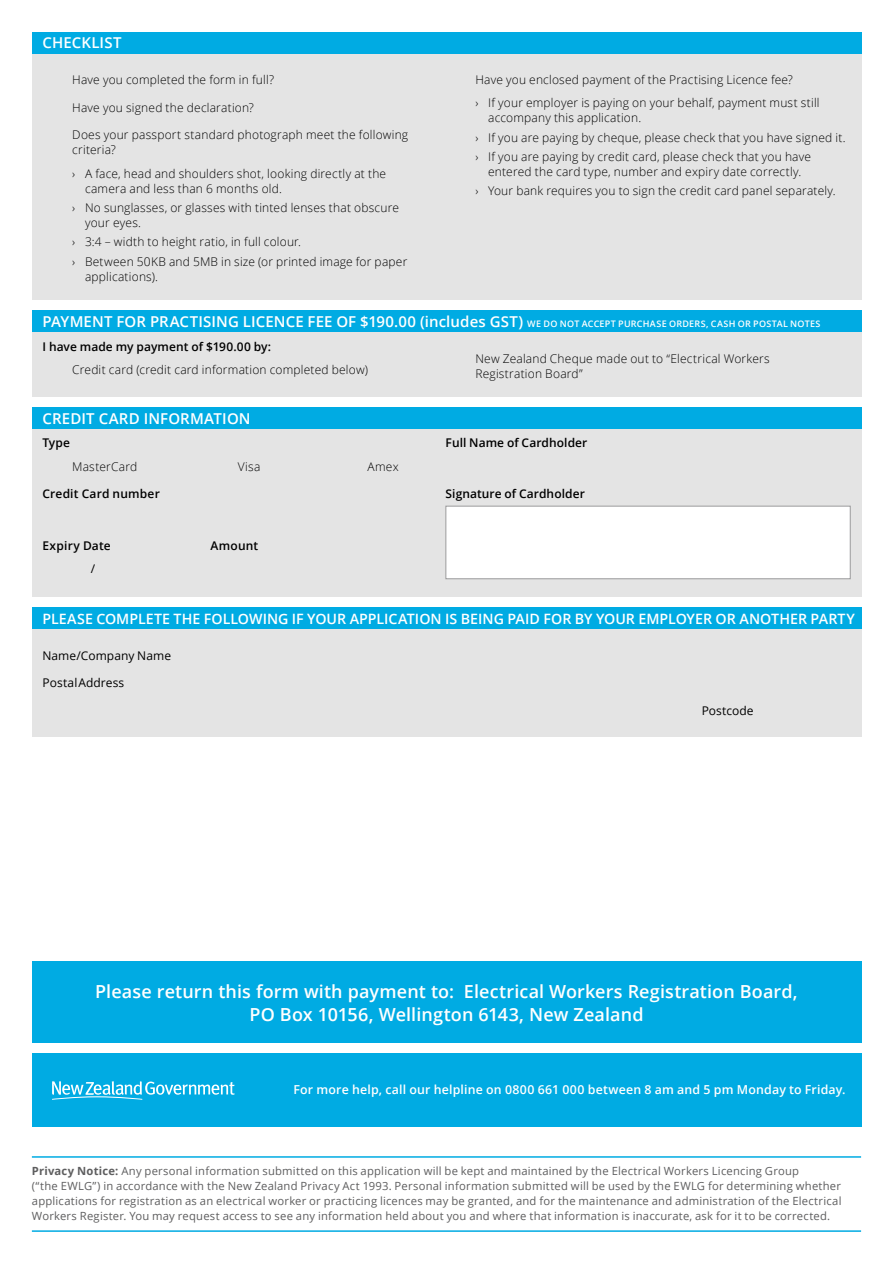
<style>
.page{position:relative;width:893px;height:1263px;background:#fff}
.page>*{position:absolute;margin:0;border:0;box-sizing:border-box;transform-origin:0 0}
.Blue_Box_Section_hea{font:600 18px "Open Sans";letter-spacing:.005em;color:#fff}
.Section_Head{font:600 15px "Open Sans";letter-spacing:.005em;color:#fff}
.Section_Head-2{font:600 14.25px "Open Sans";color:#fff}
.Blue_Box_Section_hea-2{font:600 12.3px "Open Sans";letter-spacing:.015em;color:#fff}
.Form_copy_2{font:300 12px/15px "Open Sans";letter-spacing:.015em;color:#000}
.Form_copy_2-2{font:600 12px "Open Sans";letter-spacing:.005em;color:#000}
.Form_Body{font:12px "Open Sans";letter-spacing:.005em;color:#000}
.Privacy_Notice{font:11.25px/15px "Open Sans";letter-spacing:.02em;color:#5e5e5f}
.s1{font-size:9px}
.s2{font-weight:700}
</style>
<div class="page">
<hr style="left:32px;top:1156px;width:829px;height:2px;background:#00abe3">
<hr style="left:32px;top:1230px;width:829px;height:2px;background:#00abe3">
<div style="left:32px;top:961px;width:829px;height:82px;background:#00abe3"></div>
<div style="left:32px;top:1053px;width:829px;height:74px;background:#00abe3"></div>
<svg style="left:52px;top:1081px;width:183px;height:19px"></svg>
<div style="left:32px;top:32px;width:829px;height:268px;background:#e4e4e4"></div>
<div style="left:32px;top:407px;width:829px;height:190px;background:#e4e4e4"></div>
<div style="left:32px;top:608px;width:829px;height:128px;background:#e4e4e4"></div>
<div style="left:32px;top:311px;width:829px;height:85px;background:#e4e4e4"></div>
<div style="left:32px;top:32px;width:829px;height:21px;background:#00abe3"></div>
<div style="left:32px;top:407px;width:829px;height:22px;background:#00abe3"></div>
<div style="left:32px;top:608px;width:829px;height:21px;background:#00abe3"></div>
<div style="left:32px;top:311px;width:829px;height:21px;background:#00abe3"></div>
<div style="left:446px;top:506px;width:404px;height:73px;background:#fff;border:1px solid #9b9b9c"></div>
<p class="Section_Head" style="left:43px;top:33px;width:81px">CHECKLIST</p>
<p class="Form_copy_2" style="left:72px;top:72px;width:203px">Have you completed the form in full?</p>
<p class="Form_copy_2" style="left:72px;top:99px;width:183px">Have you signed the declaration?</p>
<p class="Form_copy_2" style="left:72px;top:127px;width:337px">Does your passport standard photograph meet the following criteria?</p>
<p class="Form_copy_2" style="left:85px;top:166px;width:303px;text-indent:-13px">› A face, head and shoulders shot, looking directly at the camera and less than 6 months old.</p>
<p class="Form_copy_2" style="left:85px;top:200px;width:315px;text-indent:-13px">› No sunglasses, or glasses with tinted lenses that obscure your eyes.</p>
<p class="Form_copy_2" style="left:72px;top:234px;width:230px">› 3:4 – width to height ratio, in full colour.</p>
<p class="Form_copy_2" style="left:85px;top:253px;width:324px;text-indent:-13px">› Between 50KB and 5MB in size (or printed image for paper applications).</p>
<p class="Form_copy_2" style="left:475px;top:72px;width:319px">Have you enclosed payment of the Practising Licence fee?</p>
<p class="Form_copy_2" style="left:488px;top:95px;width:333px;text-indent:-13px">› If your employer is paying on your behalf, payment must still accompany this application.</p>
<p class="Form_copy_2" style="left:475px;top:129px;width:372px">› If you are paying by cheque, please check that you have signed it.</p>
<p class="Form_copy_2" style="left:475px;top:149px;width:337px;text-align:center">› If you are paying by credit card, please check that you have entered the card type, number and expiry date correctly.</p>
<p class="Form_copy_2" style="left:475px;top:183px;width:362px">› Your bank requires you to sign the credit card panel separately.</p>
<p class="Section_Head" style="left:43px;top:311px;width:779px">PAYMENT FOR PRACTISING LICENCE FEE OF $190.00 (includes GST) <span class="s1">WE DO NOT ACCEPT PURCHASE ORDERS, CASH OR POSTAL NOTES</span></p>
<p class="Form_copy_2-2" style="left:43px;top:338px;width:230px">I have made my payment of $190.00 by:</p>
<p class="Form_copy_2" style="left:72px;top:362px;width:297px">Credit card (credit card information completed below)</p>
<p class="Section_Head" style="left:43px;top:408px;width:210px">CREDIT CARD INFORMATION</p>
<p class="Form_copy_2-2" style="left:43px;top:435px;width:29px">Type</p>
<p class="Form_copy_2" style="left:72px;top:458px;width:67px">MasterCard</p>
<p class="Form_copy_2" style="left:238px;top:458px;width:24px">Visa</p>
<p class="Form_copy_2" style="left:368px;top:458px;width:33px">Amex</p>
<p class="Form_copy_2-2" style="left:43px;top:486px;width:119px">Credit Card number</p>
<p class="Form_copy_2-2" style="left:43px;top:537px;width:70px">Expiry Date</p>
<p class="Form_copy_2-2" style="left:211px;top:537px;width:49px">Amount</p>
<p class="Form_Body" style="left:91px;top:561px;width:6px">/</p>
<p class="Form_copy_2" style="left:475px;top:351px;width:296px">New Zealand Cheque made out to “Electrical Workers<br>Registration Board”</p>
<p class="Form_copy_2-2" style="left:446px;top:435px;width:143px">Full Name of Cardholder</p>
<p class="Form_copy_2-2" style="left:446px;top:486px;width:141px">Signature of Cardholder</p>
<p class="Section_Head-2" style="left:43px;top:609px;width:814px">PLEASE COMPLETE THE FOLLOWING IF YOUR APPLICATION IS BEING PAID FOR BY YOUR EMPLOYER OR ANOTHER PARTY</p>
<p class="Form_Body" style="left:43px;top:647px;width:130px">Name/Company Name</p>
<p class="Form_Body" style="left:43px;top:675px;width:83px">Postal Address</p>
<p class="Form_Body" style="left:702px;top:702px;width:53px">Postcode</p>
<p class="Blue_Box_Section_hea" style="left:95px;top:979px;width:704px">Please return this form with payment to: Electrical Workers Registration Board,</p>
<p class="Blue_Box_Section_hea" style="left:249px;top:1002px;width:396px">PO Box 10156, Wellington 6143, New Zealand</p>
<p class="Blue_Box_Section_hea-2" style="left:293px;top:1081px;width:554px">For more help, call our helpline on 0800 661 000 between 8 am and 5 pm Monday to Friday.</p>
<p class="Privacy_Notice" style="left:32px;top:1163px;width:811px"><span class="s2">Privacy Notice:</span> Any personal information submitted on this application will be kept and maintained by the Electrical Workers Licencing Group<br>(“the EWLG”) in accordance with the New Zealand Privacy Act 1993. Personal information submitted will be used by the EWLG for determining whether applications for registration as an electrical worker or practicing licences may be granted, and for the maintenance and administration of the Electrical Workers Register. You may request access to see any information held about you and where that information is inaccurate, ask for it to be corrected.</p>
</div>
